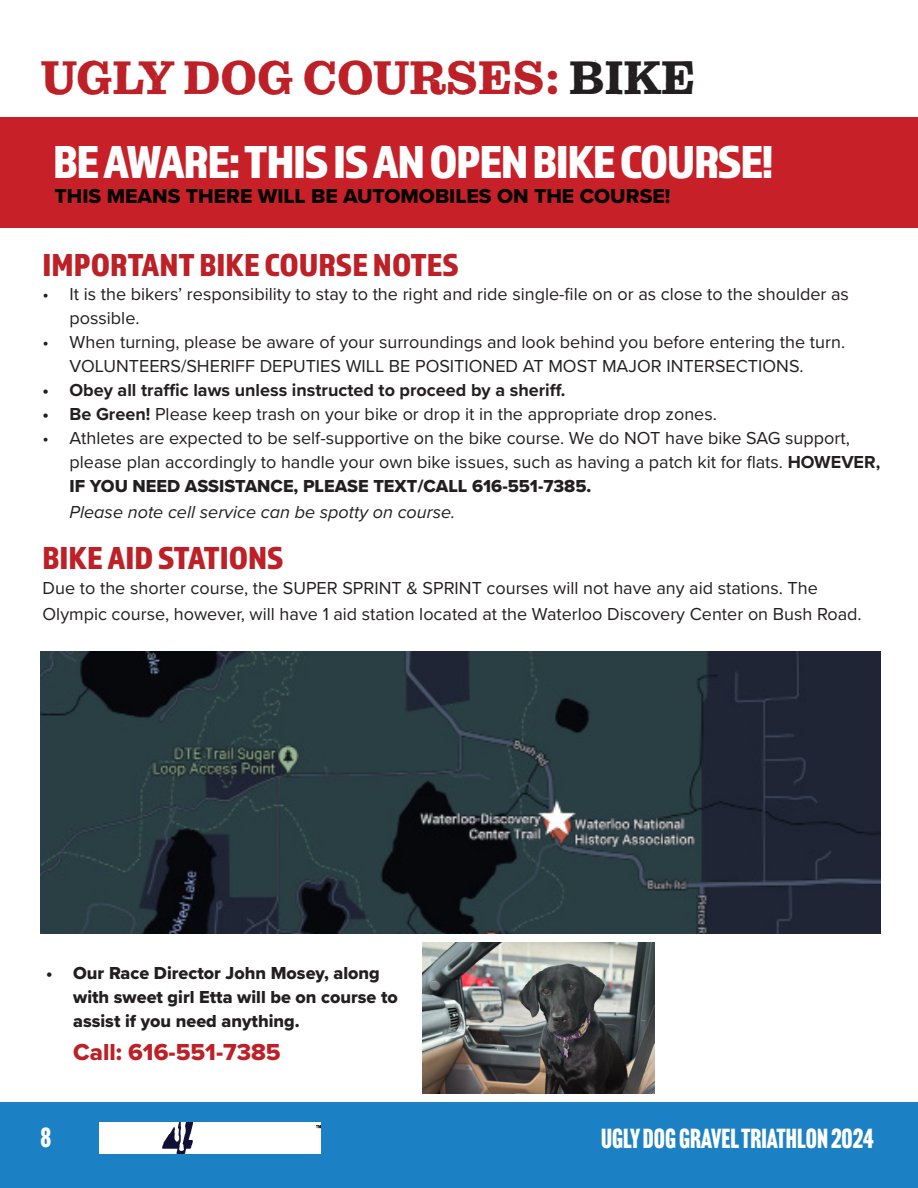
<style>
.page{position:relative;width:918px;height:1188px;background:#fff}
.page>*{position:absolute;margin:0;border:0;box-sizing:border-box;transform-origin:0 0}
.t1{font:48px "Almaq Refined";letter-spacing:-.03em;color:#fff}
.t2{font:48px "Pulpo Rust 100";color:#bd2026}
.t3{font:33px "Almaq Refined";color:#bd2026}
.t4{font:27px "Headline Gothic ATF";color:#fff}
.t5{font:24px "Proxima Nova Extrabld";color:#bd2026}
.t6{font:21px "Proxima Nova Extrabld";color:#040503}
.t7{font:18px/24.5px "Proxima Nova";color:#231f20}
.t8{font:18px/24px "Proxima Nova Extrabld";color:#231f20}
.t9{font:700 18px "Proxima Nova";color:#231f20}
.s1{color:#231f20}
.s2{font-weight:700}
.s3{font-family:"Proxima Nova Extrabld"}
.s4{font-style:italic}
</style>
<div class="page">
<div style="left:0;top:1102px;width:918px;height:86px;background:#1b81c4"></div>
<img style="left:99px;top:1123px;width:221px;height:30px">
<div style="left:0;top:117px;width:918px;height:111px;background:#c82028"></div>
<img style="left:40px;top:652px;width:841px;height:281px">
<img style="left:422px;top:943px;width:232px;height:150px">
<p class="t2" style="left:41px;top:50px;width:656px">UGLY DOG COURSES: <span class="s1">BIKE</span></p>
<p class="t1" style="left:53px;top:133px;width:722px">BE AWARE: THIS IS AN OPEN BIKE COURSE!</p>
<p class="t6" style="left:55px;top:180px;width:617px">THIS MEANS THERE WILL BE AUTOMOBILES ON THE COURSE!</p>
<p class="t3" style="left:43px;top:245px;width:418px">IMPORTANT BIKE COURSE NOTES</p>
<p class="t7" style="left:70px;top:281px;width:781px;line-height:24px;text-indent:-27px">• It is the bikers’ responsibility to stay to the right and ride single-file on or as close to the shoulder as possible.</p>
<p class="t7" style="left:70px;top:329px;width:777px;line-height:24px;text-indent:-27px">• When turning, please be aware of your surroundings and look behind you before entering the turn.<br>VOLUNTEERS/SHERIFF DEPUTIES WILL BE POSITIONED AT MOST MAJOR INTERSECTIONS.</p>
<p class="t9" style="left:43px;top:377px;width:524px">• Obey all traffic laws unless instructed to proceed by a sheriff.</p>
<p class="t7" style="left:43px;top:401px;width:676px"><span class="s2">• Be Green!</span> Please keep trash on your bike or drop it in the appropriate drop zones.</p>
<p class="t7" style="left:70px;top:425px;width:812px;text-indent:-27px">• Athletes are expected to be self-supportive on the bike course. We do NOT have bike SAG support, please plan accordingly to handle your own bike issues, such as having a patch kit for flats. <span class="s2">HOWEVER, </span><span class="s3">IF YOU NEED ASSISTANCE, PLEASE TEXT/CALL 616-551-7385.<br></span><span class="s4">Please note cell service can be spotty on course.</span></p>
<p class="t3" style="left:43px;top:538px;width:243px">BIKE AID STATIONS</p>
<p class="t7" style="left:43px;top:574px;width:821px;line-height:25.5px">Due to the shorter course, the SUPER SPRINT &amp; SPRINT courses will not have any aid stations. The<br>Olympic course, however, will have 1 aid station located at the Waterloo Discovery Center on Bush Road.</p>
<p class="t8" style="left:73px;top:960px;width:326px;text-indent:-27px">• Our Race Director John Mosey, along with sweet girl Etta will be on course to assist if you need anything.</p>
<p class="t5" style="left:73px;top:1034px;width:209px">Call: 616-551-7385</p>
<h3 class="t4" style="left:40px;top:1122px;width:12px">8</h3>
<h3 class="t4" style="left:601px;top:1123px;width:274px">UGLY DOG GRAVEL TRIATHLON 2024</h3>
</div>
